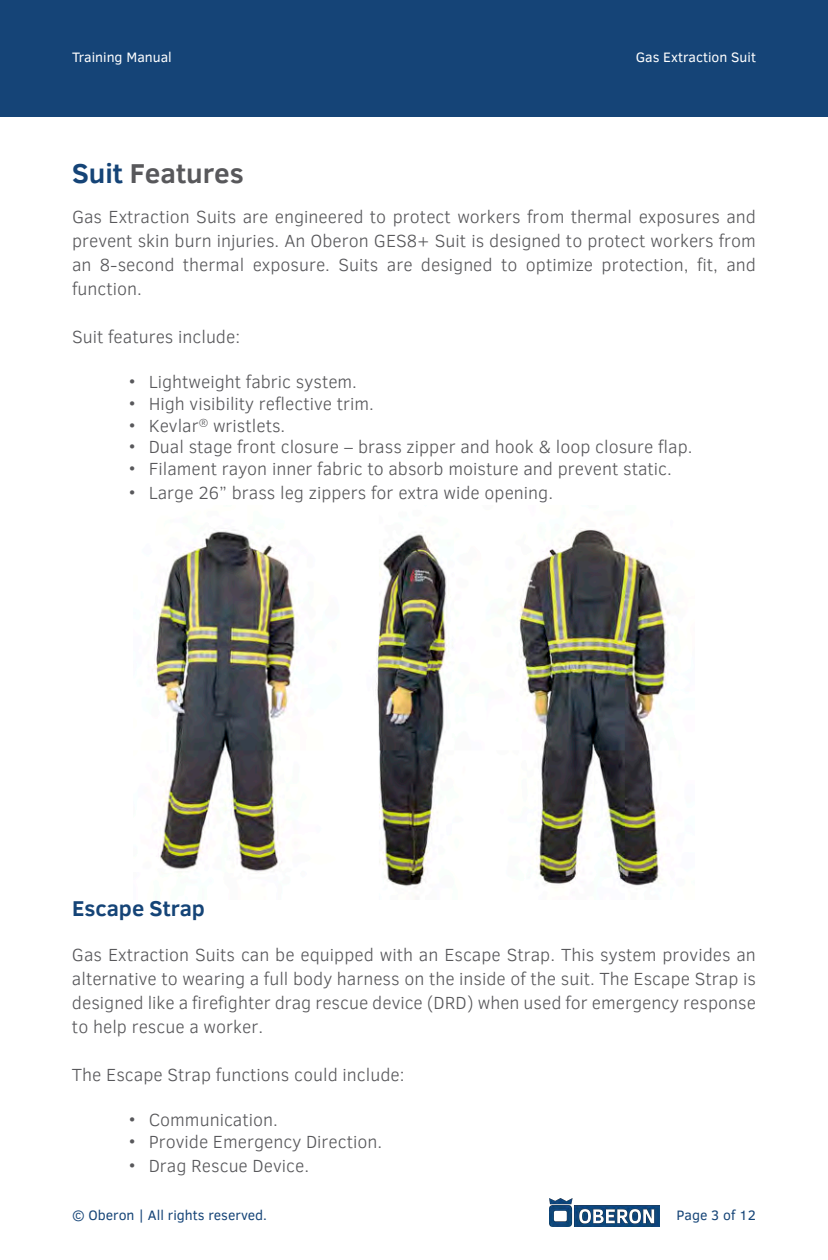
<style>
.page{position:relative;width:828px;height:1260px;background:#fff}
.page>*{position:absolute;margin:0;border:0;box-sizing:border-box;transform-origin:0 0}
.Headline{font:700 28px "Clear Sans";color:#58585b}
.Sub_Headline{font:700 22px "Clear Sans";color:#154477}
.t1{font:300 18px/24px "Clear Sans";color:#58585b;text-align:justify}
.t2{font:14px "Clear Sans";color:#154477}
.t3{font:14px "Clear Sans";color:#fff}
.s1{color:#154477}
</style>
<div class="page">
<img style="left:154px;top:528px;width:516px;height:360px">
<div style="left:0;top:0;width:828px;height:117px;background:#154477"></div>
<img style="left:550px;top:1198px;width:109px;height:28px">
<p class="t3" style="left:72px;top:48px;width:101px">Training Manual</p>
<p class="t3" style="left:636px;top:48px;width:122px">Gas Extraction Suit</p>
<p class="Headline" style="left:72px;top:152px;width:173px"><span class="s1">Suit</span> Features</p>
<p class="t1" style="left:72px;top:205px;width:686px">Gas Extraction Suits are engineered to protect workers from thermal exposures and prevent skin burn injuries. An Oberon GES8+ Suit is designed to protect workers from an 8-second thermal exposure. Suits are designed to optimize protection, fit, and function.</p>
<p class="t1" style="left:72px;top:325px;width:170px">Suit features include:</p>
<p class="t1" style="left:129px;top:370px;width:230px">• Lightweight fabric system.</p>
<p class="t1" style="left:129px;top:392px;width:247px">• High visibility reflective trim.</p>
<p class="t1" style="left:129px;top:413px;width:158px">• Kevlar<sup>®</sup> wristlets.</p>
<p class="t1" style="left:129px;top:435px;width:565px">• Dual stage front closure – brass zipper and hook &amp; loop closure flap.</p>
<p class="t1" style="left:129px;top:457px;width:545px">• Filament rayon inner fabric to absorb moisture and prevent static.</p>
<p class="t1" style="left:129px;top:481px;width:426px">• Large 26” brass leg zippers for extra wide opening.</p>
<p class="Sub_Headline" style="left:72px;top:892px;width:135px">Escape Strap</p>
<p class="t1" style="left:72px;top:943px;width:685px">Gas Extraction Suits can be equipped with an Escape Strap. This system provides an alternative to wearing a full body harness on the inside of the suit. The Escape Strap is designed like a firefighter drag rescue device (DRD) when used for emergency response to help rescue a worker.</p>
<p class="t1" style="left:72px;top:1063px;width:334px">The Escape Strap functions could include:</p>
<p class="t1" style="left:129px;top:1108px;width:151px">• Communication.</p>
<p class="t1" style="left:129px;top:1130px;width:255px">• Provide Emergency Direction.</p>
<p class="t1" style="left:129px;top:1154px;width:182px">• Drag Rescue Device.</p>
<p class="t2" style="left:72px;top:1206px;width:197px">© Oberon | All rights reserved.</p>
<p class="t2" style="left:677px;top:1206px;width:81px">Page 3 of 12</p>
</div>
